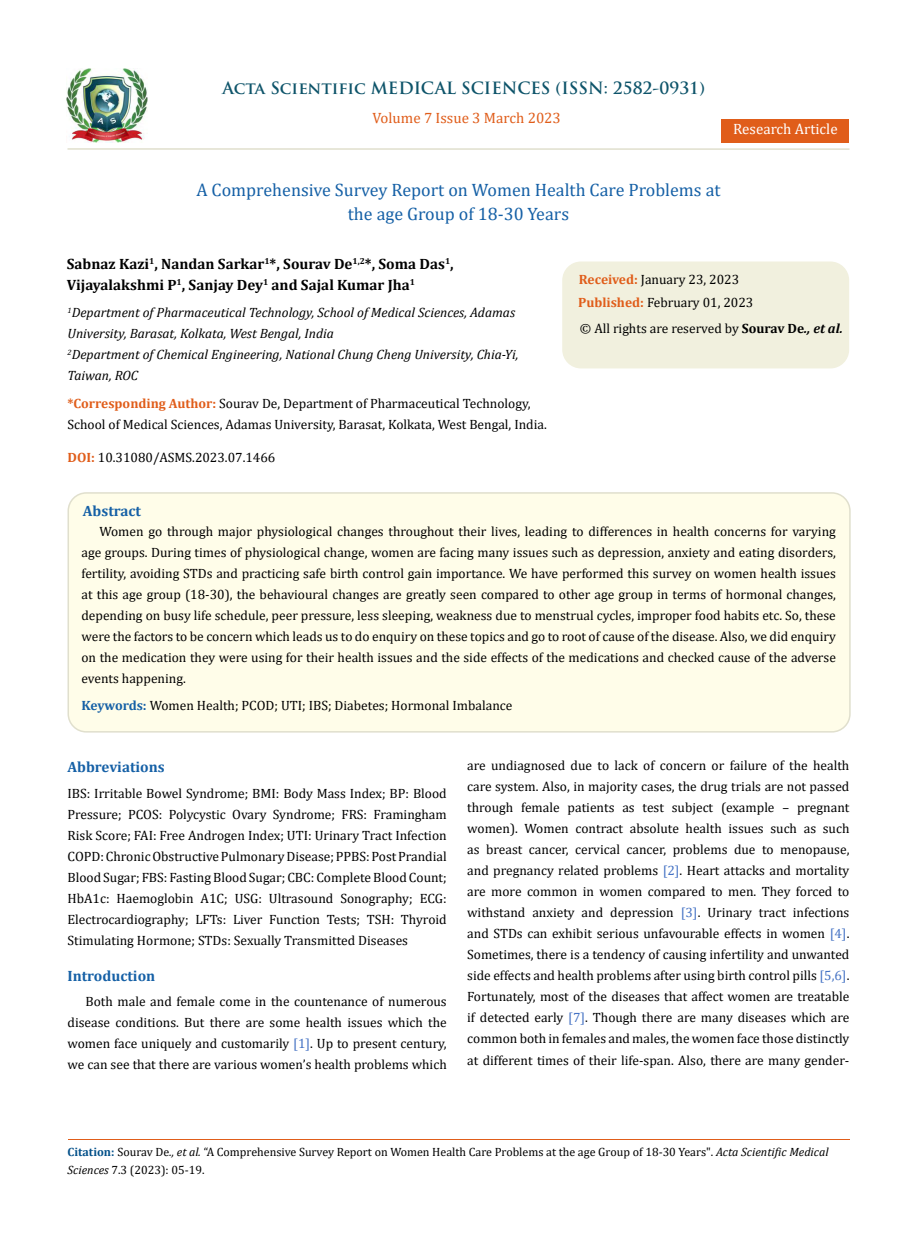
<style>
.page{position:relative;width:917px;height:1242px;background:#fff}
.page>*{position:absolute;margin:0;border:0;box-sizing:border-box;transform-origin:0 0}
.t1{font:18px/24px "Cambria";color:#1560a6;text-align:center}
.t2{font:700 16.5px "Trajan Pro";color:#0e546a}
.t3{font:700 15px/21px "Cambria";color:#000}
.t4{font:700 15px "Cambria";color:#1560a6}
.t5{font:15px "Cambria";color:#e05d1a}
.t6{font:15px "Cambria";color:#fff}
.t7{font:13.5px/21px "Cambria";color:#000;text-align:justify}
.t8{font:italic 13.5px/21px "Cambria";color:#000}
.t9{font:12px/18px "Cambria";color:#000}
.s1{font-weight:700;color:#e05d1a}
.s2{font-weight:700}
.s3{font-weight:700;font-style:italic}
.s4{font-weight:700;color:#1560a6}
.s5{color:#4472c4}
.s6{font-weight:700;color:#035089}
.s7{font-style:italic}
</style>
<div class="page">
<img style="left:67px;top:68px;width:80px;height:74px">
<div style="left:721px;top:119px;width:128px;height:23px;background:#e05d1a"></div>
<div style="left:563px;top:262px;width:285px;height:106px;background:#f1f0de;border-radius:18px"></div>
<div style="left:562px;top:262px;width:287px;height:106px;border:2px solid #f1f0de;border-radius:18px"></div>
<div style="left:68px;top:493px;width:781px;height:239px;background:#fffde9;border-radius:18px"></div>
<div style="left:67px;top:492px;width:783px;height:241px;border:2px solid #e0dfcd;border-radius:18px"></div>
<hr style="left:68px;top:1139px;width:781px;height:1px;background:#e05d1a">
<hr style="left:67px;top:148px;width:782px;height:2px;background:#e0dfcd">
<p class="t2" style="left:222px;top:77px;width:484px">Acta Scientific MEDICAL SCIENCES (ISSN: 2582-0931)</p>
<p class="t5" style="left:372px;top:109px;width:190px">Volume 7 Issue 3 March 2023</p>
<p class="t6" style="left:733px;top:120px;width:106px">Research Article</p>
<h1 class="t1" style="left:196px;top:178px;width:525px">A Comprehensive Survey Report on Women Health Care Problems at the age Group of 18-30 Years</h1>
<p class="t3" style="left:67px;top:253px;width:388px">Sabnaz Kazi<sup>1</sup>, Nandan Sarkar<sup>1</sup>*, Sourav De<sup>1,2</sup>*, Soma Das<sup>1</sup>,<br>Vijayalakshmi P<sup>1</sup>, Sanjay Dey<sup>1</sup> and Sajal Kumar Jha<sup>1</sup></p>
<p class="t8" style="left:67px;top:302px;width:452px"><sup>1</sup>Department of Pharmaceutical Technology, School of Medical Sciences, Adamas University, Barasat, Kolkata, West Bengal, India<br><sup>2</sup>Department of Chemical Engineering, National Chung Cheng University, Chia-Yi, Taiwan, ROC</p>
<p class="t7" style="left:67px;top:393px;width:481px"><span class="s1">*Corresponding Author:</span> Sourav De, Department of Pharmaceutical Technology,<br>School of Medical Sciences, Adamas University, Barasat, Kolkata, West Bengal, India.</p>
<p class="t7" style="left:578px;top:268px;width:177px;line-height:23px"><span class="s1">Received:</span> January 23, 2023<br><span class="s1">Published:</span> February 01, 2023</p>
<p class="t7" style="left:580px;top:318px;width:264px">© All rights are reserved by <span class="s2">Sourav De</span><span class="s3">., et al.</span></p>
<p class="t7" style="left:67px;top:447px;width:209px"><span class="s1">DOI:</span> 10.31080/ASMS.2023.07.1466</p>
<p class="t4" style="left:83px;top:501px;width:60px">Abstract</p>
<p class="t7" style="left:81px;top:521px;width:756px;text-indent:18px">Women go through major physiological changes throughout their lives, leading to differences in health concerns for varying age groups. During times of physiological change, women are facing many issues such as depression, anxiety and eating disorders, fertility, avoiding STDs and practicing safe birth control gain importance. We have performed this survey on women health issues at this age group (18-30), the behavioural changes are greatly seen compared to other age group in terms of hormonal changes, depending on busy life schedule, peer pressure, less sleeping, weakness due to menstrual cycles, improper food habits etc. So, these were the factors to be concern which leads us to do enquiry on these topics and go to root of cause of the disease. Also, we did enquiry on the medication they were using for their health issues and the side effects of the medications and checked cause of the adverse events happening.</p>
<p class="t7" style="left:81px;top:695px;width:432px"><span class="s4">Keywords:</span> Women Health; PCOD; UTI; IBS; Diabetes; Hormonal Imbalance</p>
<p class="t4" style="left:67px;top:756px;width:99px">Abbreviations</p>
<p class="t7" style="left:67px;top:783px;width:381px">IBS: Irritable Bowel Syndrome; BMI: Body Mass Index; BP: Blood Pressure; PCOS: Polycystic Ovary Syndrome; FRS: Framingham Risk Score; FAI: Free Androgen Index; UTI: Urinary Tract Infection COPD: Chronic Obstructive Pulmonary Disease; PPBS: Post Prandial Blood Sugar; FBS: Fasting Blood Sugar; CBC: Complete Blood Count; HbA1c: Haemoglobin A1C; USG: Ultrasound Sonography; ECG:<br>Electrocardiography; LFTs: Liver Function Tests; TSH: Thyroid Stimulating Hormone; STDs: Sexually Transmitted Diseases</p>
<p class="t4" style="left:67px;top:965px;width:89px">Introduction</p>
<p class="t7" style="left:67px;top:991px;width:381px;text-indent:18px">Both male and female come in the countenance of numerous disease conditions. But there are some health issues which the women face uniquely and customarily <span class="s5">[1]</span>. Up to present century, we can see that there are various women’s health problems which</p>
<p class="t7" style="left:467px;top:755px;width:384px">are undiagnosed due to lack of concern or failure of the health care system. Also, in majority cases, the drug trials are not passed through female patients as test subject (example – pregnant women). Women contract absolute health issues such as such as breast cancer, cervical cancer, problems due to menopause, and pregnancy related problems <span class="s5">[2]</span>. Heart attacks and mortality are more common in women compared to men. They forced to withstand anxiety and depression <span class="s5">[3]</span>. Urinary tract infections and STDs can exhibit serious unfavourable effects in women <span class="s5">[4]</span>.<br>Sometimes, there is a tendency of causing infertility and unwanted side effects and health problems after using birth control pills <span class="s5">[5,6]</span>.<br>Fortunately, most of the diseases that affect women are treatable if detected early <span class="s5">[7]</span>. Though there are many diseases which are common both in females and males, the women face those distinctly at different times of their life-span. Also, there are many gender-</p>
<p class="t9" style="left:68px;top:1143px;width:762px"><span class="s6">Citation:</span> Sourav De<span class="s7">., et al.</span> “A Comprehensive Survey Report on Women Health Care Problems at the age Group of 18-30 Years". <span class="s7">Acta Scientific Medical<br>Sciences</span> 7.3 (2023): 05-19.</p>
</div>
